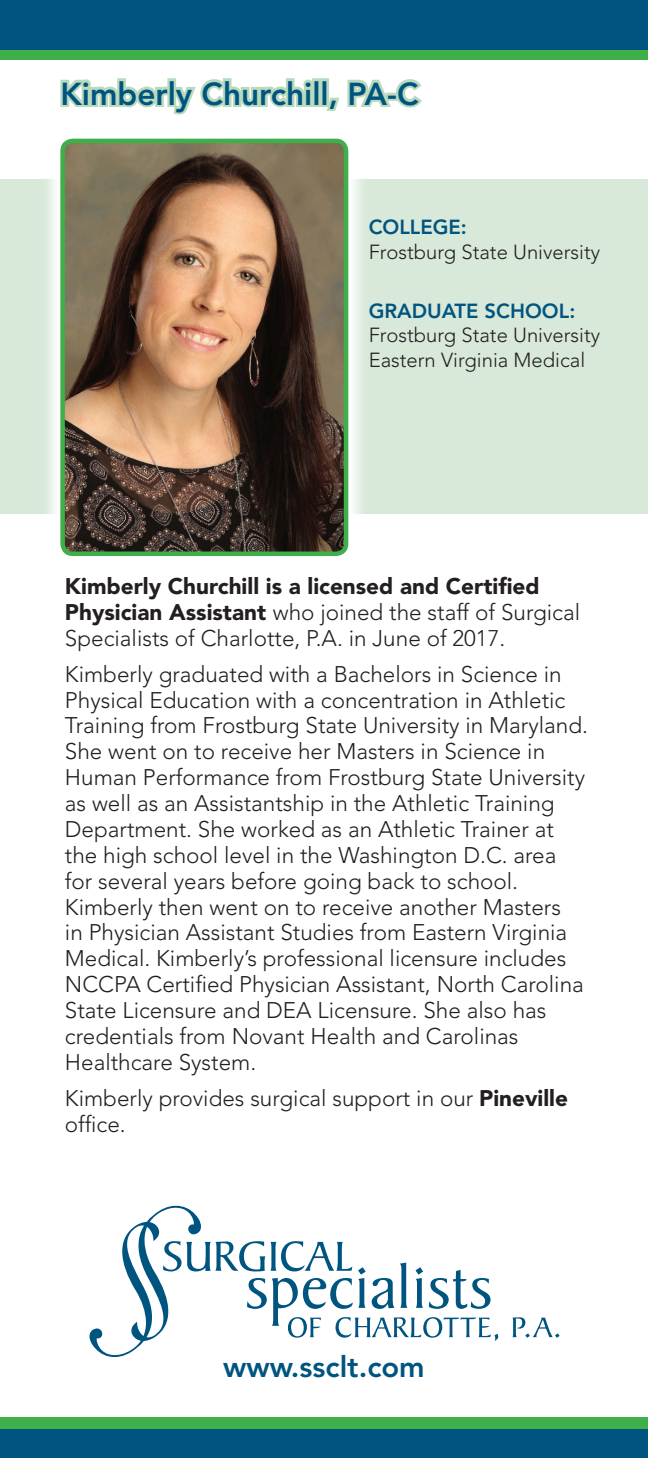
<style>
.page{position:relative;width:648px;height:1458px;background:#fff}
.page>*{position:absolute;margin:0;border:0;box-sizing:border-box;transform-origin:0 0}
.t1{font:800 31.5px "Avenir";color:#005480}
.t2{font:800 29.25px "Avenir";color:#005480}
.t3{font:300 22.5px/25.9px "Avenir";color:#231f20}
.t4{font:300 20.25px "Avenir";color:#231f20}
.t5{font:800 20.25px "Avenir";color:#005480}
.s1{font-weight:900}
</style>
<div class="page">
<div style="left:0;top:179px;width:648px;height:334px;background:#d8e9d9"></div>
<div style="left:0;top:0;width:648px;height:60px;background:#3eaf49"></div>
<div style="left:0;top:1418px;width:648px;height:40px;background:#3eaf49"></div>
<div style="left:0;top:0;width:648px;height:50px;background:#005480"></div>
<div style="left:0;top:1430px;width:648px;height:28px;background:#005480"></div>
<svg style="left:60px;top:78px;width:247px;height:37px"></svg>
<div style="left:304px;top:87px;width:9px;height:20px;border:5px solid #b9dabd"></div>
<div style="left:303px;top:80px;width:10px;height:9px;border:5px solid #b9dabd;border-radius:50%"></div>
<div style="left:312px;top:78px;width:9px;height:29px;border:5px solid #b9dabd"></div>
<div style="left:320px;top:78px;width:9px;height:29px;border:5px solid #b9dabd"></div>
<svg style="left:324px;top:78px;width:98px;height:33px"></svg>
<svg style="left:512px;top:1317px;width:48px;height:21px"></svg>
<svg style="left:89px;top:1205px;width:409px;height:152px"></svg>
<svg style="left:41px;top:138px;width:327px;height:412px"></svg>
<img style="left:65px;top:141px;width:281px;height:410px">
<div style="left:60px;top:139px;width:288px;height:417px;border:4px solid #3eaf49;border-radius:10px"></div>
<p class="t1" style="left:60px;top:75px;width:360px">Kimberly Churchill, PA-C</p>
<p class="t5" style="left:369px;top:215px;width:100px">COLLEGE:</p>
<p class="t4" style="left:369px;top:240px;width:233px">Frostburg State University</p>
<p class="t5" style="left:369px;top:299px;width:208px">GRADUATE SCHOOL:</p>
<p class="t4" style="left:369px;top:324px;width:233px">Frostburg State University</p>
<p class="t4" style="left:369px;top:348px;width:218px">Eastern Virginia Medical</p>
<p class="t3" style="left:65px;top:573px;width:517px"><span class="s1">Kimberly Churchill is a licensed and Certified<br>Physician Assistant</span> who joined the staff of Surgical<br>Specialists of Charlotte, P.A. in June of 2017.</p>
<p class="t3" style="left:65px;top:661px;width:525px">Kimberly graduated with a Bachelors in Science in Physical Education with a concentration in Athletic Training from Frostburg State University in Maryland.<br>She went on to receive her Masters in Science in Human Performance from Frostburg State University as well as an Assistantship in the Athletic Training Department. She worked as an Athletic Trainer at the high school level in the Washington D.C. area for several years before going back to school.<br>Kimberly then went on to receive another Masters<br>in Physician Assistant Studies from Eastern Virginia Medical. Kimberly’s professional licensure includes NCCPA Certified Physician Assistant, North Carolina State Licensure and DEA Licensure. She also has credentials from Novant Health and Carolinas Healthcare System.</p>
<p class="t3" style="left:65px;top:1085px;width:505px">Kimberly provides surgical support in our <span class="s1">Pineville </span>office.</p>
<p class="t2" style="left:223px;top:1349px;width:203px">www.ssclt.com</p>
</div>
